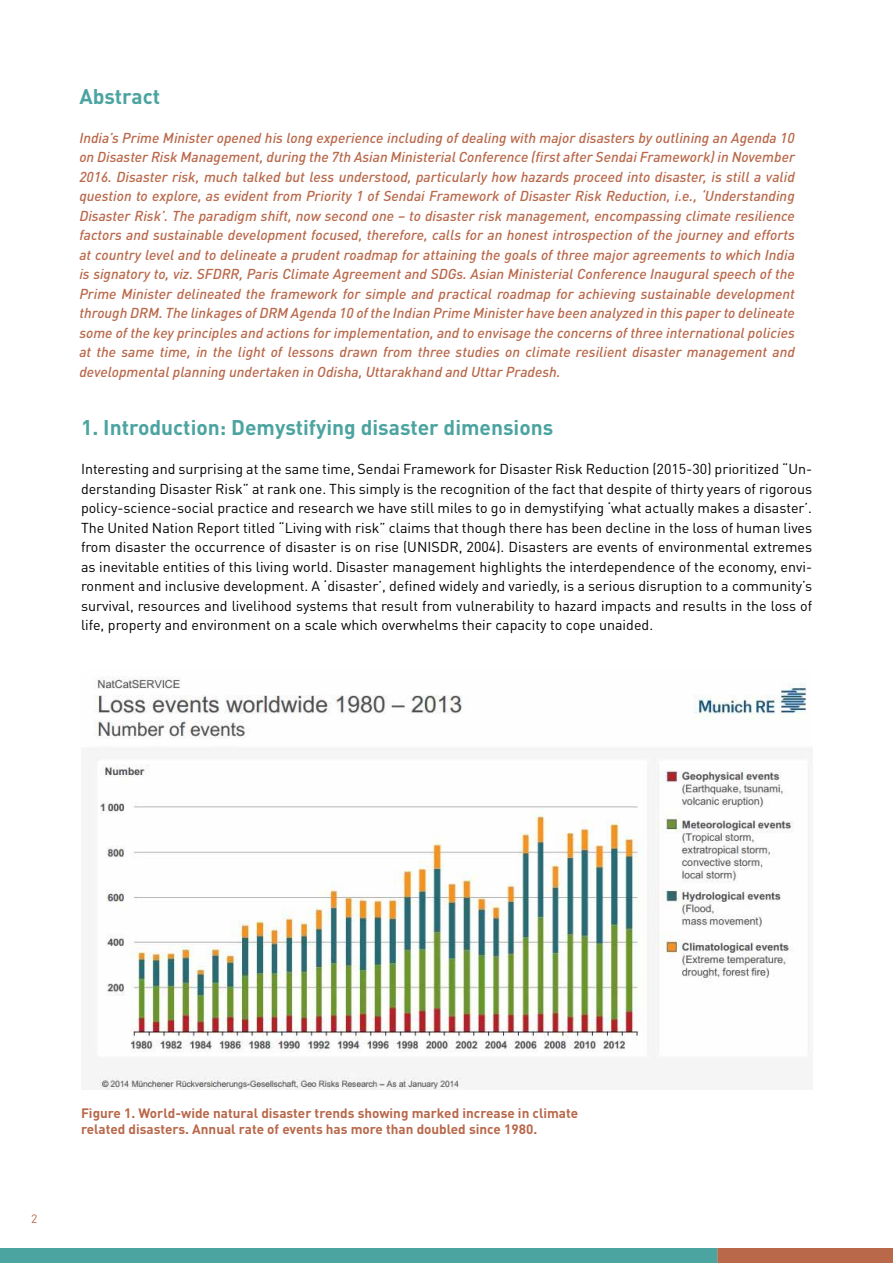
<style>
.page{position:relative;width:893px;height:1263px;background:#fff}
.page>*{position:absolute;margin:0;border:0;box-sizing:border-box;transform-origin:0 0}
.t1{font:700 21px "DIN Pro";color:#4ba4a0}
.t2{font:italic 500 14.25px/19.5px "DIN Pro";color:#b9684a;text-align:justify}
.t3{font:14.25px/19.5px "DIN Pro";color:#000;text-align:justify}
.t4{font:700 13.5px/16.2px "DIN Pro";color:#b9684a}
.t5{font:12px "DIN Pro";color:#b9684a}
</style>
<div class="page">
<div style="left:717px;top:1248px;width:176px;height:15px;background:#b9684a"></div>
<div style="left:0;top:1248px;width:717px;height:15px;background:#4ba4a0"></div>
<img style="left:87px;top:676px;width:725px;height:413px">
<h1 class="t1" style="left:79px;top:82px;width:82px">Abstract</h1>
<p class="t2" style="left:79px;top:127px;width:717px">India’s Prime Minister opened his long experience including of dealing with major disasters by outlining an Agenda 10 on Disaster Risk Management, during the 7th Asian Ministerial Conference (first after Sendai Framework) in November 2016. Disaster risk, much talked but less understood, particularly how hazards proceed into disaster, is still a valid question to explore, as evident from Priority 1 of Sendai Framework of Disaster Risk Reduction, i.e., ‘Understanding Disaster Risk’. The paradigm shift, now second one – to disaster risk management, encompassing climate resilience factors and sustainable development focused, therefore, calls for an honest introspection of the journey and efforts at country level and to delineate a prudent roadmap for attaining the goals of three major agreements to which India is signatory to, viz. SFDRR, Paris Climate Agreement and SDGs. Asian Ministerial Conference Inaugural speech of the Prime Minister delineated the framework for simple and practical roadmap for achieving sustainable development through DRM. The linkages of DRM Agenda 10 of the Indian Prime Minister have been analyzed in this paper to delineate some of the key principles and actions for implementation, and to envisage the concerns of three international policies at the same time, in the light of lessons drawn from three studies on climate resilient disaster management and developmental planning undertaken in Odisha, Uttarakhand and Uttar Pradesh.</p>
<h1 class="t1" style="left:81px;top:413px;width:474px">1. I ntroduction: Demystifying disaster dimensions</h1>
<p class="t3" style="left:81px;top:459px;width:733px">Interesting and surprising at the same time, Sendai Framework for Disaster Risk Reduction (2015-30) prioritized “Un&shy;derstanding Disaster Risk” at rank one. This simply is the recognition of the fact that despite of thirty years of rigorous policy-science-social practice and research we have still miles to go in demystifying ‘what actually makes a disaster’.<br>The United Nation Report titled “Living with risk” claims that though there has been decline in the loss of human lives from disaster the occurrence of disaster is on rise (UNISDR, 2004). Disasters are events of environmental extremes as inevitable entities of this living world. Disaster management highlights the interdependence of the economy, envi&shy;ronment and inclusive development. A ‘disaster’, defined widely and variedly, is a serious disruption to a community’s survival, resources and livelihood systems that result from vulnerability to hazard impacts and results in the loss of life, property and environment on a scale which overwhelms their capacity to cope unaided.</p>
<p class="t5" style="left:31px;top:1210px;width:8px">2</p>
<p class="t4" style="left:81px;top:1104px;width:499px">Figure 1. World-wide natural disaster trends showing marked increase in climate related disasters. Annual rate of events has more than doubled since 1980.</p>
</div>
